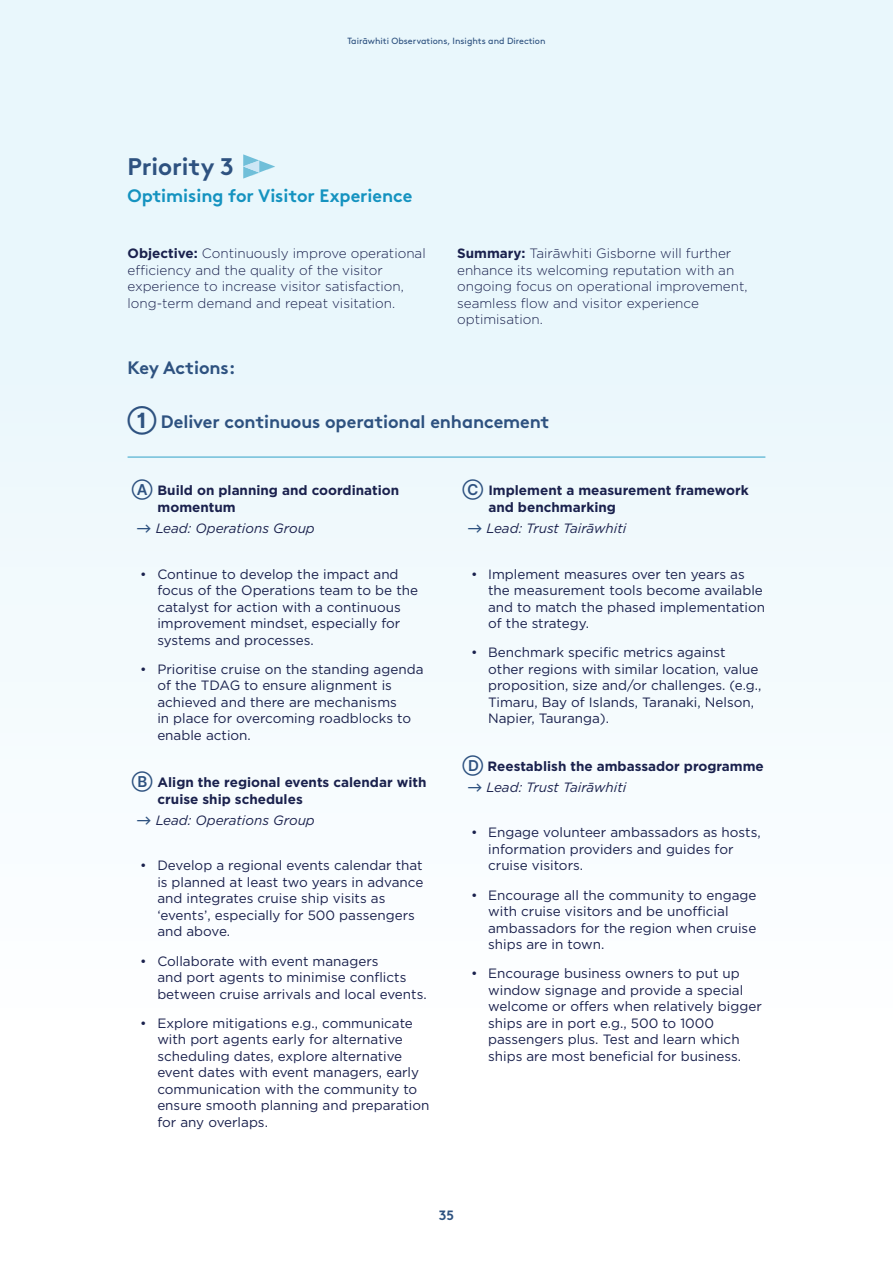
<style>
.page{position:relative;width:893px;height:1263px;background:#f3fafd}
.page>*{position:absolute;margin:0;border:0;box-sizing:border-box;transform-origin:0 0}
.t1{font:700 24px "Brown Pro";letter-spacing:-.005em;color:#2e5280}
.t2{font:700 18px "Brown Pro";letter-spacing:-.005em;color:#2e5280}
.t3{font:700 18px "Brown Pro";letter-spacing:-.005em;color:#1593c0}
.t4{font:13.5px/16.5px "Gotham";color:#1a214d}
.t5{font:300 13.5px/16.5px "Gotham";color:#1a214d}
.t6{font:700 13.5px/16.5px "Gotham";color:#1a214d}
.t7{font:italic 13.5px "Gotham";color:#1a214d}
.t8{font:700 13.5px "Brown Pro";color:#2e5280}
.t9{font:9px "Brown Pro";color:#2e5280}
.s1{font-weight:700}
.s2{font-family:"Inter";font-size:21px}
.s3{font-family:"Inter";font-weight:600;font-size:15px;color:#2e5280}
.s4{font-family:"Inter";font-weight:600;font-style:normal;font-size:12px;color:#2e5280}
.s5{font-family:"Inter";font-weight:600;font-size:12px;color:#2e5280}
.s6{font-weight:400;font-style:italic}
</style>
<div class="page">
<svg style="left:243px;top:154px;width:32px;height:25px"></svg>
<hr style="left:128px;top:456px;width:637px;height:2px;background:#70bfd9">
<p class="t9" style="left:347px;top:34px;width:200px">Tairāwhiti Observations, Insights and Direction</p>
<h1 class="t1" style="left:128px;top:147px;width:108px">Priority 3</h1>
<h2 class="t3" style="left:128px;top:181px;width:286px">Optimising for Visitor Experience</h2>
<p class="t5" style="left:128px;top:245px;width:300px"><span class="s1">Objective:</span> Continuously improve operational efficiency and the quality of the visitor experience to increase visitor satisfaction, long-term demand and repeat visitation.</p>
<p class="t5" style="left:457px;top:245px;width:292px"><span class="s1">Summary:</span> Tairāwhiti Gisborne will further enhance its welcoming reputation with an ongoing focus on operational improvement, seamless flow and visitor experience optimisation.</p>
<h2 class="t2" style="left:128px;top:353px;width:109px">Key Actions:</h2>
<h2 class="t2" style="left:128px;top:407px;width:423px"><span class="s2">➀</span> Deliver continuous operational enhancement</h2>
<p class="t6" style="left:158px;top:482px;width:243px;text-indent:-26px"><span class="s3">Ⓐ</span> Build on planning and coordination momentum</p>
<p class="t7" style="left:136px;top:519px;width:180px"><span class="s4">⟶</span> Lead: Operations Group</p>
<p class="t4" style="left:157px;top:565px;width:262px;text-indent:-17px">• Continue to develop the impact and focus of the Operations team to be the catalyst for action with a continuous improvement mindset, especially for systems and processes.</p>
<p class="t4" style="left:157px;top:661px;width:268px;text-indent:-17px">• Prioritise cruise on the standing agenda of the TDAG to ensure alignment is achieved and there are mechanisms<br>in place for overcoming roadblocks to enable action.</p>
<p class="t6" style="left:158px;top:774px;width:270px;text-indent:-26px"><span class="s3">Ⓑ</span> Align the regional events calendar with cruise ship schedules</p>
<p class="t7" style="left:136px;top:811px;width:180px"><span class="s4">⟶</span> Lead: Operations Group</p>
<p class="t4" style="left:157px;top:857px;width:268px;text-indent:-17px">• Develop a regional events calendar that is planned at least two years in advance and integrates cruise ship visits as ‘events’, especially for 500 passengers and above.</p>
<p class="t4" style="left:157px;top:952px;width:271px;text-indent:-17px">• Collaborate with event managers<br>and port agents to minimise conflicts between cruise arrivals and local events.</p>
<p class="t4" style="left:157px;top:1015px;width:274px;text-indent:-17px">• Explore mitigations e.g., communicate with port agents early for alternative scheduling dates, explore alternative event dates with event managers, early communication with the community to ensure smooth planning and preparation for any overlaps.</p>
<p class="t6" style="left:488px;top:482px;width:262px;text-indent:-26px"><span class="s3">Ⓒ</span> Implement a measurement framework and benchmarking</p>
<p class="t7" style="left:467px;top:519px;width:161px"><span class="s4">⟶</span> Lead: Trust Tairāwhiti</p>
<p class="t4" style="left:488px;top:565px;width:279px;text-indent:-17px">• Implement measures over ten years as the measurement tools become available and to match the phased implementation of the strategy.</p>
<p class="t4" style="left:488px;top:644px;width:275px;text-indent:-17px">• Benchmark specific metrics against other regions with similar location, value proposition, size and/or challenges. (e.g., Timaru, Bay of Islands, Taranaki, Nelson, Napier, Tauranga).</p>
<p class="t6" style="left:463px;top:755px;width:303px;line-height:21px"><span class="s3">Ⓓ</span> Reestablish the ambassador programme <span class="s5">⟶</span> <span class="s6">Lead: Trust Tairāwhiti</span></p>
<p class="t4" style="left:488px;top:824px;width:274px;text-indent:-17px">• Engage volunteer ambassadors as hosts, information providers and guides for cruise visitors.</p>
<p class="t4" style="left:488px;top:886px;width:270px;text-indent:-17px">• Encourage all the community to engage with cruise visitors and be unofficial ambassadors for the region when cruise ships are in town.</p>
<p class="t4" style="left:488px;top:965px;width:275px;text-indent:-17px">• Encourage business owners to put up window signage and provide a special welcome or offers when relatively bigger ships are in port e.g., 500 to 1000 passengers plus. Test and learn which ships are most beneficial for business.</p>
<p class="t8" style="left:439px;top:1204px;width:17px">35</p>
</div>
